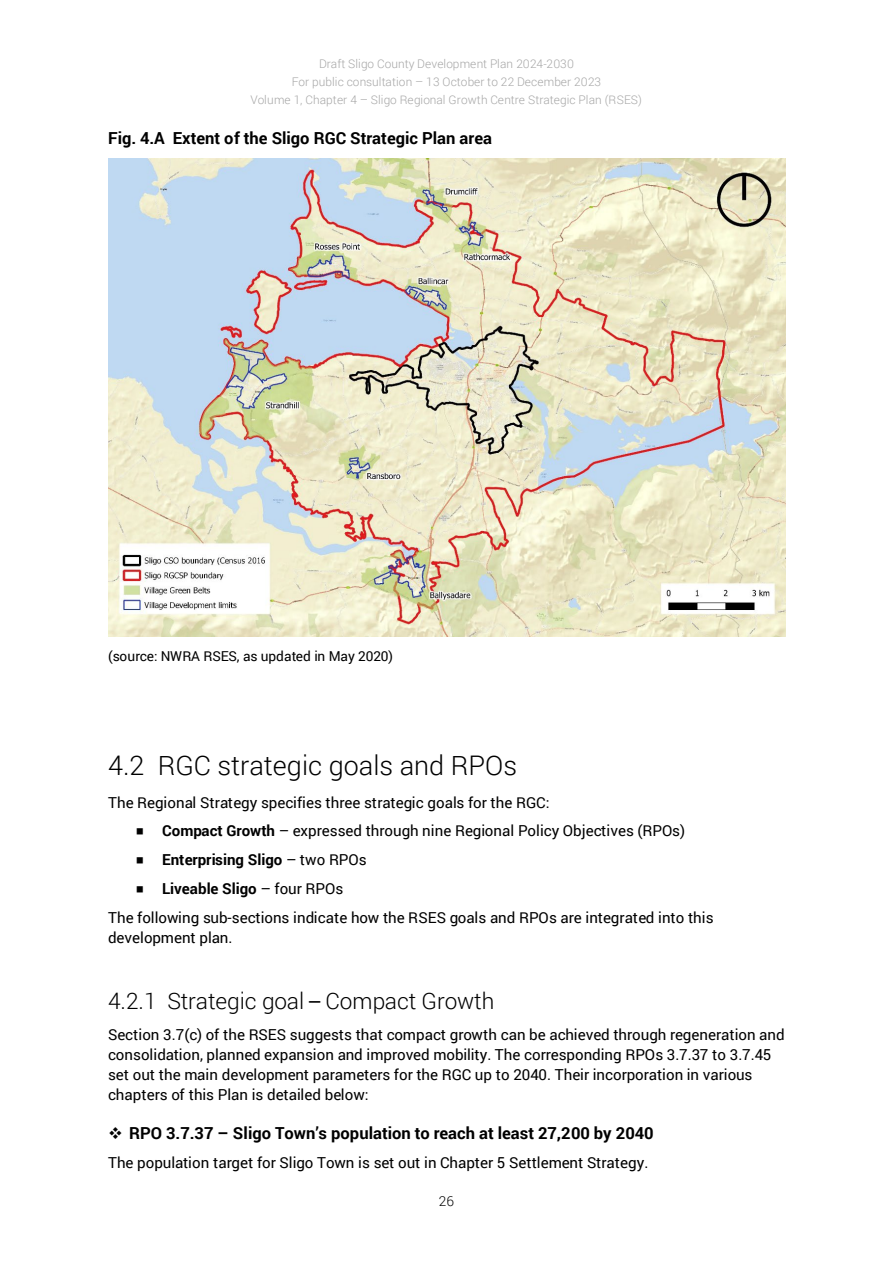
<style>
.page{position:relative;width:893px;height:1263px;background:#fff}
.page>*{position:absolute;margin:0;border:0;box-sizing:border-box;transform-origin:0 0}
.t1{font:300 27px "Roboto";color:#000}
.t2{font:300 22.65px "Roboto";color:#000}
.t3{font:700 16.5px "Roboto";color:#000}
.t4{font:15.15px/19.8px "Roboto";color:#000}
.t5{font:700 15.15px "Roboto";letter-spacing:-.005em;color:#000}
.t6{font:13.65px "Roboto";letter-spacing:-.01em;color:#000}
.t7{font:300 13.65px "Roboto";color:#000}
.t8{font:300 11.85px/18px "Roboto";letter-spacing:.005em;color:#a6a6a6;text-align:center}
.s1{font-weight:700}
.s2{font-weight:400}
.s3{font-family:"Calibri";font-weight:400}
</style>
<div class="page">
<img style="left:108px;top:158px;width:677px;height:479px">
<p class="t8" style="left:251px;top:54px;width:393px">Draft Sligo County Development Plan 2024-2030<br>For public consultation – 13 October to 22 December 2023<br>Volume 1, Chapter 4 – Sligo Regional Growth Centre Strategic Plan (RSES)</p>
<p class="t3" style="left:108px;top:127px;width:386px">Fig. 4.A Extent of the Sligo RGC Strategic Plan area</p>
<p class="t6" style="left:108px;top:647px;width:287px">(source: NWRA RSES, as updated in May 2020)</p>
<p class="t1" style="left:108px;top:747px;width:411px">4.2 RGC strategic goals and RPOs</p>
<p class="t4" style="left:108px;top:792px;width:443px">The Regional Strategy specifies three strategic goals for the RGC:</p>
<p class="t4" style="left:135px;top:820px;width:552px">▪ <span class="s1">Compact Growth</span> – expressed through nine Regional Policy Objectives (RPOs)</p>
<p class="t5" style="left:135px;top:849px;width:233px">▪ Enterprising Sligo <span class="s2">– two RPOs</span></p>
<p class="t5" style="left:135px;top:878px;width:210px">▪ Liveable Sligo <span class="s2">– four RPOs</span></p>
<p class="t4" style="left:108px;top:907px;width:607px">The following sub-sections indicate how the RSES goals and RPOs are integrated into this development plan.</p>
<p class="t2" style="left:108px;top:985px;width:388px">4.2.1 Strategic goal <span class="s3">–</span> Compact Growth</p>
<p class="t4" style="left:108px;top:1025px;width:678px">Section 3.7(c) of the RSES suggests that compact growth can be achieved through regeneration and consolidation, planned expansion and improved mobility. The corresponding RPOs 3.7.37 to 3.7.45 set out the main development parameters for the RGC up to 2040. Their incorporation in various chapters of this Plan is detailed below:</p>
<p class="t3" style="left:108px;top:1121px;width:547px">❖ RPO 3.7.37 – Sligo Town’s population to reach at least 27,200 by 2040</p>
<p class="t4" style="left:108px;top:1152px;width:542px">The population target for Sligo Town is set out in Chapter 5 Settlement Strategy.</p>
<p class="t7" style="left:439px;top:1192px;width:17px">26</p>
</div>
